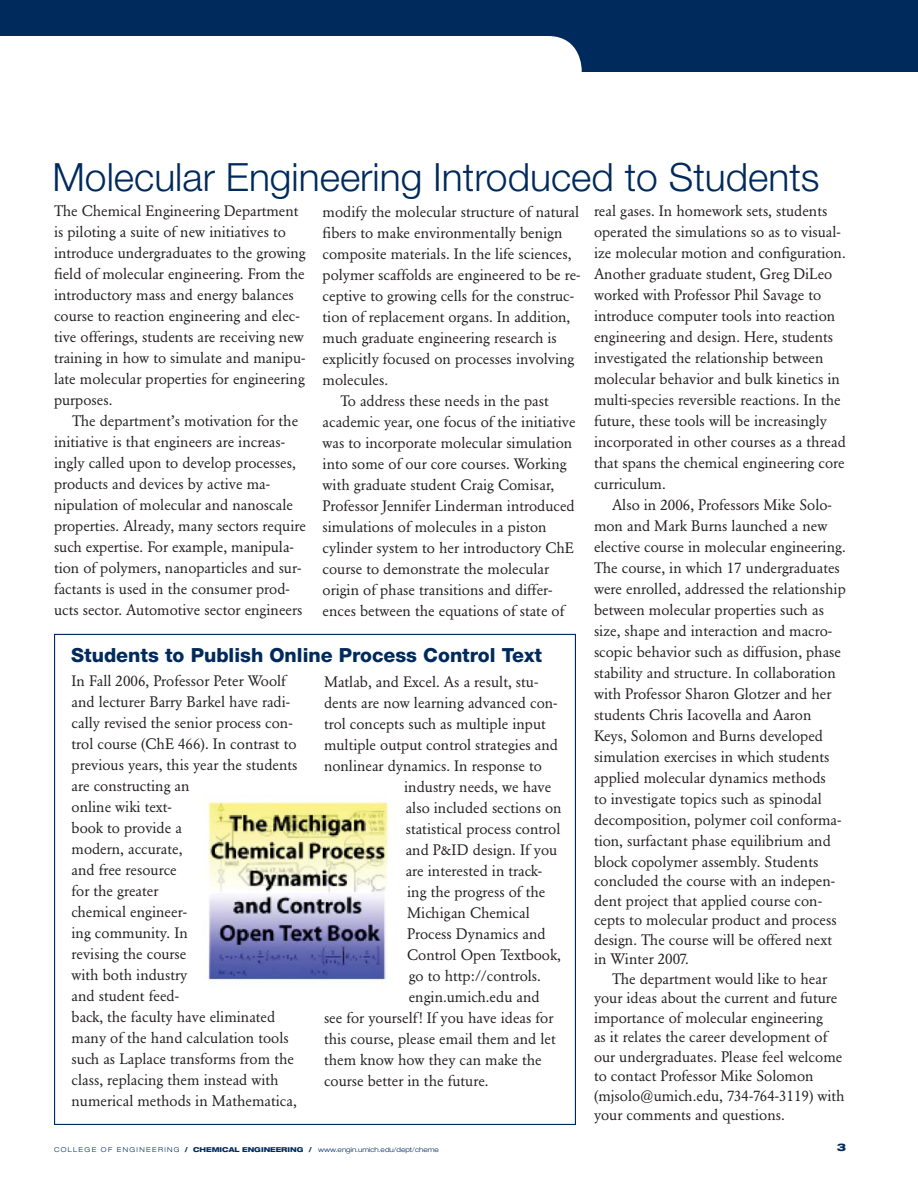
<style>
.page{position:relative;width:918px;height:1188px;background:#fff}
.page>*{position:absolute;margin:0;border:0;box-sizing:border-box;transform-origin:0 0}
.t1{font:300 39px "Helvetica Neue LT Std";color:#002a5c}
.t2{font:800 19.5px "Helvetica Neue LT Std";color:#002a5c}
.t3{font:15px/21px "Garamond BE";color:#231f20}
.t4{font:800 expanded 10.5px "Helvetica Neue LT Std";color:#002a5c}
.t5{font:300 expanded 6.75px "Helvetica Neue LT Std";color:#002a5c}
.s1{font-weight:800}
</style>
<div class="page">
<div style="left:0;top:0;width:918px;height:72px;background:#002a5c"></div>
<div style="left:0;top:36px;width:216px;height:72px;background:#fff"></div>
<div style="left:108px;top:36px;width:474px;height:72px;background:#fff;border-radius:34px"></div>
<img style="left:208px;top:801px;width:181px;height:179px">
<h1 class="t1" style="left:52px;top:164px;width:769px">Molecular Engineering Introduced to Students</h1>
<p class="t3" style="left:594px;top:201px;width:253px">real gases. In homework sets, students operated the simulations so as to visual&shy;ize molecular motion and configuration.<br>Another graduate student, Greg DiLeo worked with Professor Phil Savage to introduce computer tools into reaction engineering and design. Here, students investigated the relationship between molecular behavior and bulk kinetics in multi-species reversible reactions. In the future, these tools will be increasingly incorporated in other courses as a thread that spans the chemical engineering core curriculum.</p>
<p class="t3" style="left:594px;top:495px;width:253px;text-indent:18px">Also in 2006, Professors Mike Solo&shy;mon and Mark Burns launched a new elective course in molecular engineering.<br>The course, in which 17 undergraduates were enrolled, addressed the relationship between molecular properties such as size, shape and interaction and macro&shy;scopic behavior such as diffusion, phase stability and structure. In collaboration with Professor Sharon Glotzer and her students Chris Iacovella and Aaron Keys, Solomon and Burns developed simulation exercises in which students applied molecular dynamics methods<br>to investigate topics such as spinodal decomposition, polymer coil conforma&shy;tion, surfactant phase equilibrium and block copolymer assembly. Students</p>
<p class="t3" style="left:594px;top:873px;width:244px;line-height:19.5px">concluded the course with an indepen&shy;dent project that applied course con&shy;cepts to molecular product and process design. The course will be offered next in Winter 2007.</p>
<p class="t3" style="left:594px;top:970px;width:252px;line-height:19.5px;text-indent:18px">The department would like to hear your ideas about the current and future importance of molecular engineering<br>as it relates the career development of our undergraduates. Please feel welcome to contact Professor Mike Solomon (mjsolo@umich.edu, 734-764-3119) with your comments and questions.</p>
<p class="t3" style="left:54px;top:202px;width:253px">The Chemical Engineering Department is piloting a suite of new initiatives to introduce undergraduates to the growing field of molecular engineering. From the introductory mass and energy balances course to reaction engineering and elec&shy;tive offerings, students are receiving new training in how to simulate and manipu&shy;late molecular properties for engineering purposes.</p>
<p class="t3" style="left:54px;top:412px;width:254px;text-indent:18px">The department’s motivation for the initiative is that engineers are increas&shy;ingly called upon to develop processes, products and devices by active ma&shy;nipulation of molecular and nanoscale properties. Already, many sectors require such expertise. For example, manipula&shy;tion of polymers, nanoparticles and sur&shy;factants is used in the consumer prod&shy;ucts sector. Automotive sector engineers</p>
<p class="t3" style="left:323px;top:202px;width:258px">modify the molecular structure of natural</p>
<p class="t3" style="left:323px;top:223px;width:241px">fibers to make environmentally benign</p>
<p class="t3" style="left:323px;top:244px;width:250px">composite materials. In the life sciences,</p>
<p class="t3" style="left:323px;top:265px;width:259px">polymer scaffolds are engineered to be re-</p>
<p class="t3" style="left:323px;top:286px;width:253px">ceptive to growing cells for the construc-</p>
<p class="t3" style="left:323px;top:307px;width:249px">tion of replacement organs. In addition,</p>
<p class="t3" style="left:323px;top:328px;width:236px">much graduate engineering research is</p>
<p class="t3" style="left:323px;top:349px;width:253px">explicitly focused on processes involving</p>
<p class="t3" style="left:323px;top:370px;width:67px">molecules.</p>
<p class="t3" style="left:341px;top:391px;width:210px">To address these needs in the past</p>
<p class="t3" style="left:323px;top:412px;width:255px">academic year, one focus of the initiative</p>
<p class="t3" style="left:323px;top:433px;width:251px">was to incorporate molecular simulation</p>
<p class="t3" style="left:323px;top:454px;width:246px">into some of our core courses. Working</p>
<p class="t3" style="left:323px;top:475px;width:233px">with graduate student Craig Comisar,</p>
<p class="t3" style="left:323px;top:496px;width:254px">Professor Jennifer Linderman introduced</p>
<p class="t3" style="left:323px;top:517px;width:226px">simulations of molecules in a piston</p>
<p class="t3" style="left:323px;top:538px;width:253px">cylinder system to her introductory ChE</p>
<p class="t3" style="left:323px;top:559px;width:228px">course to demonstrate the molecular</p>
<p class="t3" style="left:323px;top:580px;width:231px">origin of phase transitions and differ-</p>
<p class="t3" style="left:323px;top:601px;width:243px">ences between the equations of state of</p>
<h2 class="t2" style="left:71px;top:648px;width:472px">Students to Publish Online Process Control Text</h2>
<p class="t3" style="left:72px;top:672px;width:227px">In Fall 2006, Professor Peter Woolf and lecturer Barry Barkel have radi&shy;cally revised the senior process con&shy;trol course (ChE 466). In contrast to previous years, this year the students are constructing an<br>online wiki text-<br>book to provide a<br>modern, accurate,<br>and free resource<br>for the greater<br>chemical engineer-<br>ing community. In<br>revising the course<br>with both industry<br>and student feed-<br>back, the faculty have eliminated many of the hand calculation tools such as Laplace transforms from the class, replacing them instead with numerical methods in Mathematica,</p>
<p class="t3" style="left:324px;top:672px;width:216px">Matlab, and Excel. As a result, stu-</p>
<p class="t3" style="left:324px;top:693px;width:235px">dents are now learning advanced con-</p>
<p class="t3" style="left:324px;top:714px;width:223px">trol concepts such as multiple input</p>
<p class="t3" style="left:324px;top:735px;width:236px">multiple output control strategies and</p>
<p class="t3" style="left:324px;top:756px;width:220px">nonlinear dynamics. In response to</p>
<p class="t3" style="left:404px;top:777px;width:149px">industry needs, we have</p>
<p class="t3" style="left:406px;top:798px;width:157px">also included sections on</p>
<p class="t3" style="left:406px;top:819px;width:156px">statistical process control</p>
<p class="t3" style="left:406px;top:840px;width:153px">and P&amp;ID design. If you</p>
<p class="t3" style="left:406px;top:861px;width:138px">are interested in track-</p>
<p class="t3" style="left:407px;top:882px;width:140px">ing the progress of the</p>
<p class="t3" style="left:407px;top:903px;width:124px">Michigan Chemical</p>
<p class="t3" style="left:407px;top:924px;width:140px">Process Dynamics and</p>
<p class="t3" style="left:407px;top:945px;width:155px">Control Open Textbook,</p>
<p class="t3" style="left:409px;top:966px;width:134px">go to http://controls.</p>
<p class="t3" style="left:409px;top:987px;width:132px">engin.umich.edu and</p>
<p class="t3" style="left:324px;top:1008px;width:231px">see for yourself! If you have ideas for</p>
<p class="t3" style="left:324px;top:1029px;width:233px">this course, please email them and let</p>
<p class="t3" style="left:324px;top:1050px;width:219px">them know how they can make the</p>
<p class="t3" style="left:324px;top:1071px;width:166px">course better in the future.</p>
<p class="t5" style="left:54px;top:1147px;width:386px">C O L L E G E O F E N G I N E E R I N G <span class="s1">/ CHEMICAL ENGINEERING /</span> www.engin.umich.edu/dept/cheme</p>
<p class="t4" style="left:837px;top:1144px;width:11px">3</p>
</div>
